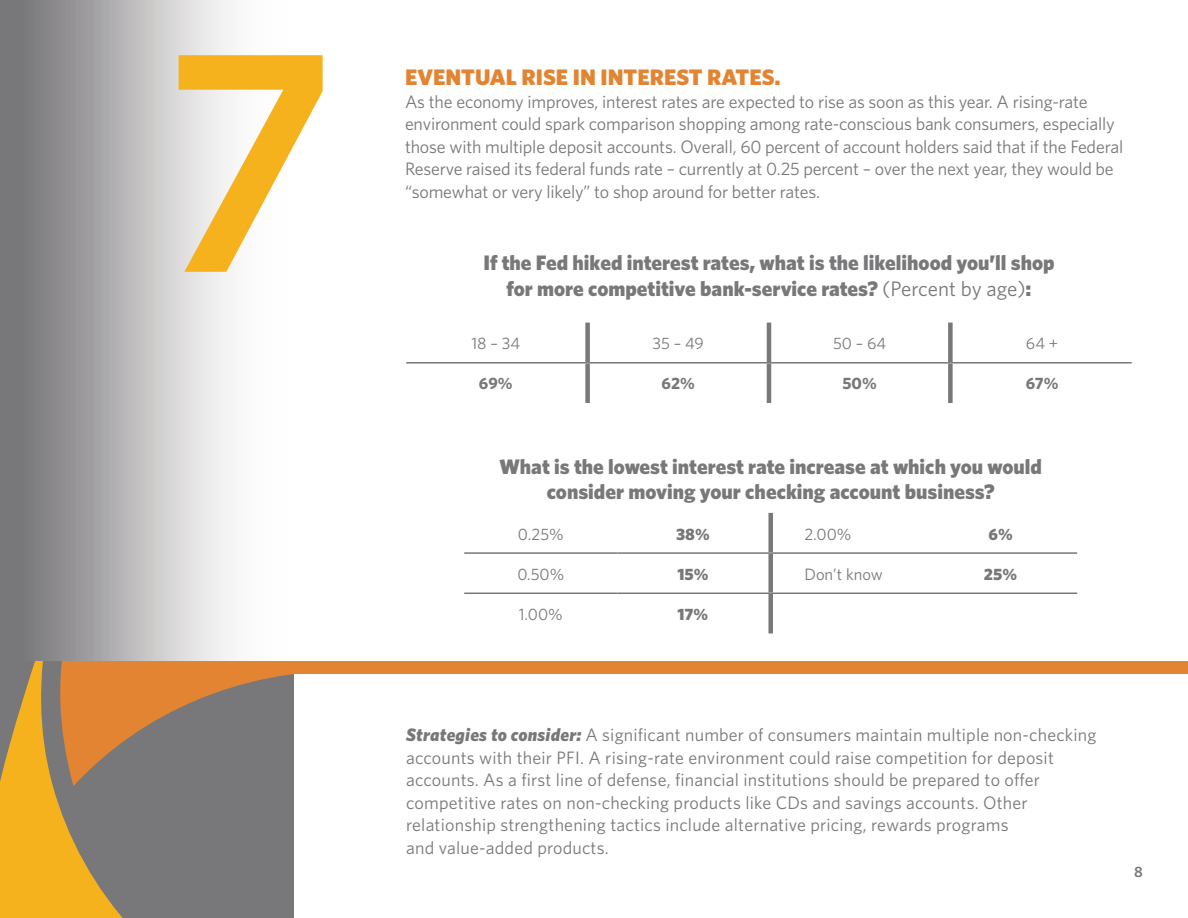
<style>
.page{position:relative;width:1188px;height:918px;background:#fff}
.page>*{position:absolute;margin:0;border:0;box-sizing:border-box;transform-origin:0 0}
.t1{font:900 22.5px "Whitney";color:#e38433}
.t2{font:900 21px/25.2px "Whitney";color:#787779;text-align:center}
.t3{font:18px/22.5px "Whitney";letter-spacing:.01em;color:#787779}
.t4{font:18px/22.5px "Whitney";letter-spacing:-.01em;color:#787779}
.t5{font:16.5px "Whitney";color:#787779}
.t6{font:900 16.5px "Whitney";color:#787779}
.t7{font:700 16.5px "Whitney";letter-spacing:-.005em;color:#787779}
.t8{font:600 15px "Whitney";color:#787779}
.s1{font-weight:400}
.s2{font-weight:900;font-style:italic}
</style>
<div class="page">
<div style="left:0;top:0;width:322px;height:918px;background:linear-gradient(to right,#767477,#fff)"></div>
<div style="left:253px;top:662px;width:935px;height:12px;background:#e38433"></div>
<svg style="left:0;top:662px;width:293px;height:256px;background:#a1845b"></svg>
<svg style="left:179px;top:55px;width:144px;height:217px"></svg>
<div style="left:585px;top:323px;width:5px;height:39px;background:#787779"></div>
<hr style="left:767px;top:323px;width:4px;height:39px;background:#787779">
<div style="left:948px;top:323px;width:5px;height:39px;background:#787779"></div>
<hr style="left:406px;top:362px;width:182px;height:2px;background:#787779">
<div style="left:585px;top:364px;width:5px;height:39px;background:#787779"></div>
<hr style="left:588px;top:362px;width:181px;height:2px;background:#787779">
<hr style="left:767px;top:364px;width:4px;height:39px;background:#787779">
<hr style="left:769px;top:362px;width:181px;height:2px;background:#787779">
<div style="left:948px;top:364px;width:5px;height:39px;background:#787779"></div>
<hr style="left:950px;top:362px;width:182px;height:2px;background:#787779">
<div style="left:768px;top:513px;width:5px;height:39px;background:#787779"></div>
<hr style="left:464px;top:552px;width:153px;height:2px;background:#787779">
<hr style="left:617px;top:552px;width:154px;height:2px;background:#787779">
<div style="left:768px;top:554px;width:5px;height:39px;background:#787779"></div>
<hr style="left:771px;top:552px;width:153px;height:2px;background:#787779">
<hr style="left:924px;top:552px;width:153px;height:2px;background:#787779">
<hr style="left:464px;top:593px;width:153px;height:1px;background:#787779">
<hr style="left:617px;top:593px;width:154px;height:1px;background:#787779">
<div style="left:768px;top:594px;width:5px;height:39px;background:#787779"></div>
<hr style="left:771px;top:593px;width:153px;height:1px;background:#787779">
<hr style="left:924px;top:593px;width:153px;height:1px;background:#787779">
<p class="t1" style="left:405px;top:63px;width:377px">EVENTUAL RISE IN INTEREST RATES.</p>
<p class="t4" style="left:405px;top:90px;width:720px">As the economy improves, interest rates are expected to rise as soon as this year. A rising-rate environment could spark comparison shopping among rate-conscious bank consumers, especially those with multiple deposit accounts. Overall, 60 percent of account holders said that if the Federal Reserve raised its federal funds rate – currently at 0.25 percent – over the next year, they would be “somewhat or very likely” to shop around for better rates.</p>
<p class="t2" style="left:483px;top:250px;width:573px">If the Fed hiked interest rates, what is the likelihood you’ll shop for more competitive bank-service rates? <span class="s1">(Percent by age)</span>:</p>
<p class="t5" style="left:471px;top:333px;width:50px">18 – 34</p>
<p class="t5" style="left:653px;top:333px;width:53px">35 – 49</p>
<p class="t5" style="left:833px;top:333px;width:55px">50 – 64</p>
<p class="t5" style="left:1026px;top:333px;width:34px">64 +</p>
<p class="t7" style="left:479px;top:373px;width:35px">69%</p>
<p class="t7" style="left:662px;top:373px;width:35px">62%</p>
<p class="t7" style="left:843px;top:373px;width:36px">50%</p>
<p class="t7" style="left:1026px;top:373px;width:34px">67%</p>
<p class="t2" style="left:499px;top:454px;width:544px">What is the lowest interest rate increase at which you would consider moving your checking account business?</p>
<p class="t5" style="left:518px;top:523px;width:47px">0.25%</p>
<p class="t6" style="left:676px;top:523px;width:35px">38%</p>
<p class="t5" style="left:804px;top:523px;width:48px">2.00%</p>
<p class="t6" style="left:988px;top:523px;width:26px">6%</p>
<p class="t5" style="left:517px;top:563px;width:48px">0.50%</p>
<p class="t6" style="left:677px;top:563px;width:33px">15%</p>
<p class="t5" style="left:804px;top:563px;width:80px">Don’t know</p>
<p class="t6" style="left:984px;top:563px;width:35px">25%</p>
<p class="t5" style="left:519px;top:603px;width:46px">1.00%</p>
<p class="t6" style="left:678px;top:603px;width:32px">17%</p>
<p class="t3" style="left:406px;top:723px;width:692px"><span class="s2">Strategies to consider:</span> A significant number of consumers maintain multiple non-checking accounts with their PFI. A rising-rate environment could raise competition for deposit accounts. As a first line of defense, financial institutions should be prepared to offer competitive rates on non-checking products like CDs and savings accounts. Other relationship strengthening tactics include alternative pricing, rewards programs<br>and value-added products.</p>
<p class="t8" style="left:1134px;top:862px;width:10px">8</p>
</div>
